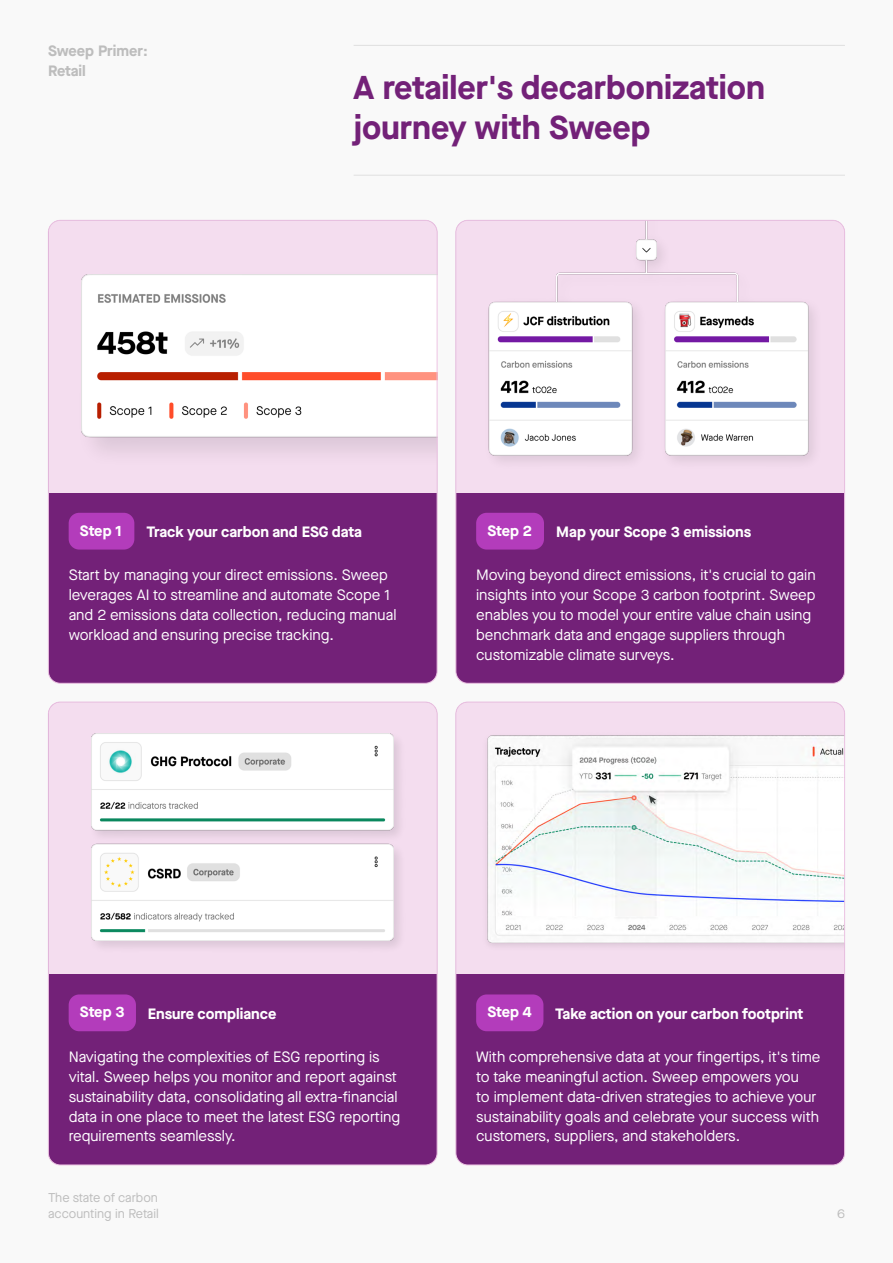
<style>
.page{position:relative;width:893px;height:1263px;background:#f9f9f9}
.page>*{position:absolute;margin:0;border:0;box-sizing:border-box;transform-origin:0 0}
.t1{font:700 33px/39.6px "Maison Neue";color:#732178}
.t2{font:15px/19.8px "Maison Neue";color:#fff}
.t3{font:700 15px "Maison Neue";color:#fff}
.t4{font:700 15px/19.8px "Maison Neue";color:#bdbdbd}
.t5{font:12.75px/15.8px "Maison Neue";color:#bdbdbd}
</style>
<div class="page">
<hr style="left:354px;top:45px;width:491px;height:1px;background:#e0e0e0">
<hr style="left:354px;top:175px;width:491px;height:1px;background:#e0e0e0">
<div style="left:48px;top:220px;width:389px;height:463px;background:#732178;border-radius:12px"></div>
<div style="left:49px;top:220px;width:388px;height:272px;background:#f4ddef"></div>
<div style="left:74px;top:267px;width:363px;height:202px;background:#000;opacity:.1"></div>
<img style="left:81px;top:274px;width:354px;height:164px">
<div style="left:48px;top:702px;width:389px;height:463px;background:#732178;border-radius:12px"></div>
<div style="left:49px;top:702px;width:388px;height:272px;background:#f4ddef"></div>
<div style="left:88px;top:731px;width:319px;height:223px;background:#000;opacity:.1"></div>
<img style="left:92px;top:734px;width:301px;height:206px">
<div style="left:456px;top:702px;width:389px;height:463px;background:#732178;border-radius:12px"></div>
<div style="left:456px;top:702px;width:389px;height:272px;background:#f4ddef"></div>
<img style="left:487px;top:735px;width:356px;height:211px">
<div style="left:456px;top:220px;width:389px;height:463px;background:#732178;border-radius:12px"></div>
<div style="left:456px;top:220px;width:389px;height:272px;background:#f4ddef"></div>
<img style="left:488px;top:222px;width:326px;height:239px">
<div style="left:69px;top:513px;width:65px;height:36px;background:#b33cbb;border-radius:11px"></div>
<div style="left:69px;top:994px;width:67px;height:37px;background:#b33cbb;border-radius:11px"></div>
<div style="left:476px;top:994px;width:67px;height:37px;background:#b33cbb;border-radius:11px"></div>
<div style="left:476px;top:513px;width:68px;height:36px;background:#b33cbb;border-radius:11px"></div>
<p class="t4" style="left:48px;top:41px;width:101px">Sweep Primer:<br>Retail</p>
<h1 class="t1" style="left:354px;top:67px;width:413px">A retailer's decarbonization journey with Sweep</h1>
<p class="t3" style="left:80px;top:520px;width:43px">Step 1</p>
<p class="t3" style="left:556px;top:521px;width:197px">Map your Scope 3 emissions</p>
<p class="t3" style="left:487px;top:520px;width:46px">Step 2</p>
<p class="t3" style="left:147px;top:521px;width:217px">Track your carbon and ESG data</p>
<p class="t2" style="left:69px;top:565px;width:329px">Start by managing your direct emissions. Sweep leverages AI to streamline and automate Scope 1 and 2 emissions data collection, reducing manual workload and ensuring precise tracking.</p>
<p class="t2" style="left:476px;top:565px;width:341px">Moving beyond direct emissions, it's crucial to gain insights into your Scope 3 carbon footprint. Sweep enables you to model your entire value chain using benchmark data and engage suppliers through customizable climate surveys.</p>
<p class="t3" style="left:80px;top:1001px;width:46px">Step 3</p>
<p class="t3" style="left:487px;top:1001px;width:46px">Step 4</p>
<p class="t3" style="left:148px;top:1002px;width:130px">Ensure compliance</p>
<p class="t3" style="left:555px;top:1002px;width:250px">Take action on your carbon footprint</p>
<p class="t2" style="left:69px;top:1047px;width:333px">Navigating the complexities of ESG reporting is vital. Sweep helps you monitor and report against sustainability data, consolidating all extra-financial data in one place to meet the latest ESG reporting requirements seamlessly.</p>
<p class="t2" style="left:476px;top:1047px;width:346px">With comprehensive data at your fingertips, it's time to take meaningful action. Sweep empowers you<br>to implement data-driven strategies to achieve your sustainability goals and celebrate your success with customers, suppliers, and stakeholders.</p>
<p class="t5" style="left:48px;top:1190px;width:112px">The state of carbon accounting in Retail</p>
<p class="t5" style="left:837px;top:1205px;width:9px">6</p>
</div>
